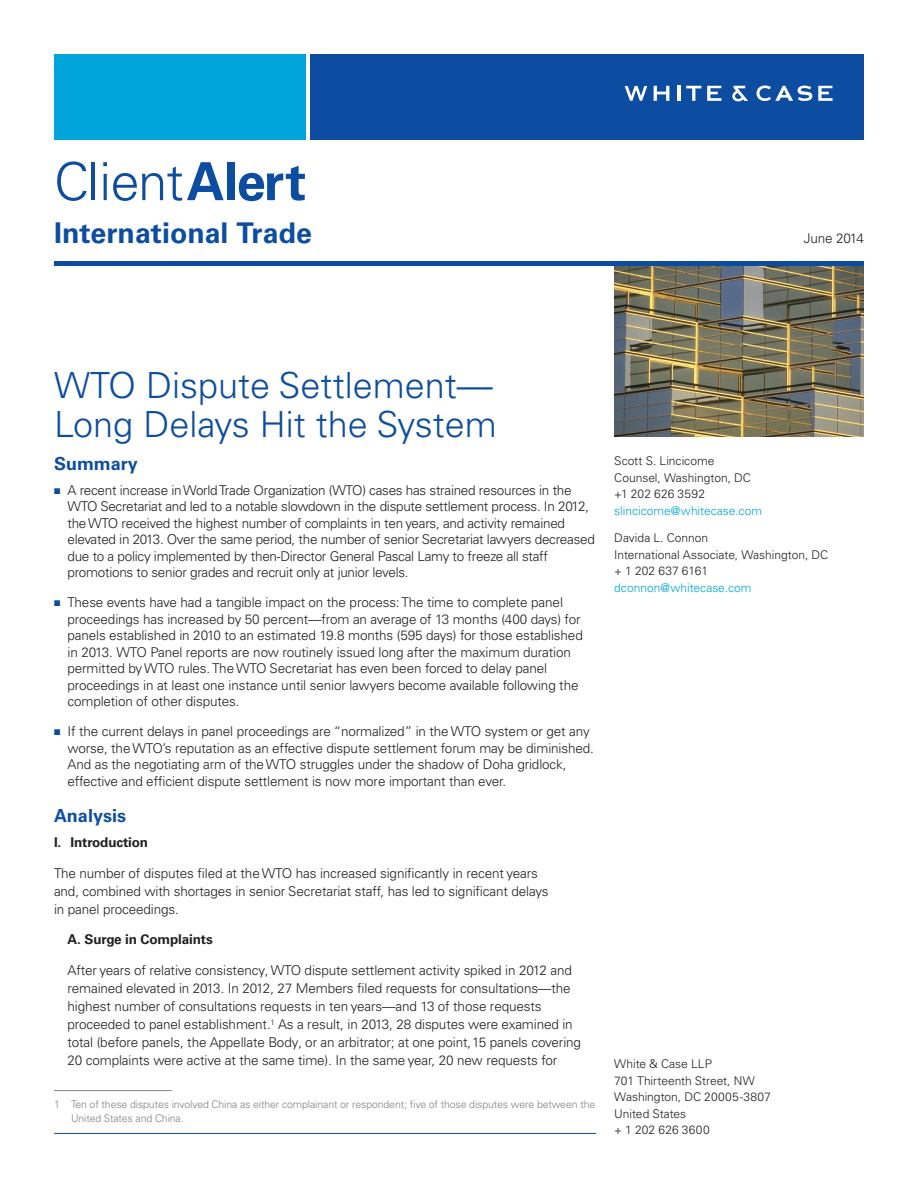
<style>
.page{position:relative;width:918px;height:1188px;background:#fff}
.page>*{position:absolute;margin:0;border:0;box-sizing:border-box;transform-origin:0 0}
.t1{font:300 52.5px "Univers LT Pro 45";letter-spacing:-.02em;color:#0d4da1}
.t2{font:300 36px/39px "Univers LT Pro 45";color:#0d4da1}
.t3{font:700 28.5px "Univers LT Pro 65";color:#0d4da1}
.Heading_Level_2{font:700 18px "Univers LT Pro 65";color:#0d4da1}
.Body_Copy{font:300 13.5px/16.5px "Univers LT Pro 45";letter-spacing:-.01em;color:#231f20}
.t4{font:700 13.5px "Univers LT Pro 65";letter-spacing:-.01em;color:#231f20}
.Side_Column_Text{font:300 12px/16.5px "Univers LT Pro 45";color:#231f20}
.Footnotes_Endnotes{font:300 10.5px/13.5px "Univers LT Pro 45";letter-spacing:-.01em;color:#808285}
.s1{font-family:"Univers LT Pro 65";font-weight:700}
.s2{color:#0d4da1}
.s3{color:#00a6db}
</style>
<div class="page">
<img style="left:614px;top:266px;width:250px;height:170px">
<div style="left:54px;top:54px;width:251px;height:85px;background:#00a6db"></div>
<div style="left:310px;top:54px;width:554px;height:85px;background:#0d4da1"></div>
<hr style="left:54px;top:1133px;width:542px;height:1px;background:#0d4da1">
<div style="left:54px;top:261px;width:810px;height:5px;background:#0d4da1"></div>
<svg style="left:732px;top:86px;width:16px;height:15px"></svg>
<svg style="left:707px;top:86px;width:14px;height:15px"></svg>
<svg style="left:818px;top:86px;width:15px;height:15px"></svg>
<svg style="left:625px;top:86px;width:22px;height:15px"></svg>
<svg style="left:654px;top:86px;width:15px;height:15px"></svg>
<hr style="left:677px;top:86px;width:3px;height:15px;background:#fff">
<svg style="left:686px;top:86px;width:15px;height:15px"></svg>
<svg style="left:757px;top:86px;width:55px;height:15px"></svg>
<hr style="left:54px;top:1090px;width:118px;height:1px;background:#808285">
<p class="t1" style="left:54px;top:150px;width:254px">Client<span class="s1">Alert</span></p>
<p class="t3" style="left:54px;top:216px;width:260px">International Trade</p>
<p class="Body_Copy" style="left:804px;top:230px;width:62px">June 2014</p>
<p class="t2" style="left:54px;top:365px;width:444px">WTO Dispute Settlement—<br>Long Delays Hit the System</p>
<p class="Heading_Level_2" style="left:54px;top:453px;width:86px">Summary</p>
<p class="Body_Copy" style="left:68px;top:482px;width:529px;text-indent:-14px"><span class="s2">■</span> A recent increase in World Trade Organization (WTO) cases has strained resources in the WTO Secretariat and led to a notable slowdown in the dispute settlement process. In 2012, the WTO received the highest number of complaints in ten years, and activity remained elevated in 2013. Over the same period, the number of senior Secretariat lawyers decreased due to a policy implemented by then-Director General Pascal Lamy to freeze all staff promotions to senior grades and recruit only at junior levels.</p>
<p class="Body_Copy" style="left:68px;top:594px;width:517px;text-indent:-14px"><span class="s2">■</span> These events have had a tangible impact on the process: The time to complete panel proceedings has increased by 50 percent—from an average of 13 months (400 days) for panels established in 2010 to an estimated 19.8 months (595 days) for those established in 2013. WTO Panel reports are now routinely issued long after the maximum duration permitted by WTO rules. The WTO Secretariat has even been forced to delay panel proceedings in at least one instance until senior lawyers become available following the completion of other disputes.</p>
<p class="Body_Copy" style="left:68px;top:723px;width:528px;text-indent:-14px"><span class="s2">■</span> If the current delays in panel proceedings are “normalized” in the WTO system or get any worse, the WTO’s reputation as an effective dispute settlement forum may be diminished.<br>And as the negotiating arm of the WTO struggles under the shadow of Doha gridlock, effective and efficient dispute settlement is now more important than ever.</p>
<p class="Heading_Level_2" style="left:54px;top:805px;width:74px">Analysis</p>
<p class="t4" style="left:54px;top:834px;width:96px">I. Introduction</p>
<p class="Body_Copy" style="left:54px;top:864px;width:496px;line-height:18px">The number of disputes filed at the WTO has increased significantly in recent years and, combined with shortages in senior Secretariat staff, has led to significant delays in panel proceedings.</p>
<p class="t4" style="left:68px;top:931px;width:147px">A. Surge in Complaints</p>
<p class="Body_Copy" style="left:68px;top:961px;width:515px;line-height:18px">After years of relative consistency, WTO dispute settlement activity spiked in 2012 and remained elevated in 2013. In 2012, 27 Members filed requests for consultations—the highest number of consultations requests in ten years—and 13 of those requests proceeded to panel establishment.<sup>1</sup> As a result, in 2013, 28 disputes were examined in total (before panels, the Appellate Body, or an arbitrator; at one point, 15 panels covering 20 complaints were active at the same time). In the same year, 20 new requests for</p>
<p class="Footnotes_Endnotes" style="left:71px;top:1098px;width:526px;text-indent:-17px">1 Ten of these disputes involved China as either complainant or respondent; five of those disputes were between the<br>United States and China.</p>
<p class="Side_Column_Text" style="left:614px;top:453px;width:149px">Scott S. Lincicome<br>Counsel, Washington, DC +1 202 626 3592 <span class="s3">slincicome@whitecase.com</span></p>
<p class="Side_Column_Text" style="left:614px;top:530px;width:216px">Davida L. Connon<br>International Associate, Washington, DC + 1 202 637 6161 <span class="s3">dconnon@whitecase.com</span></p>
<p class="Side_Column_Text" style="left:614px;top:1055px;width:158px">White &amp; Case LLP<br>701 Thirteenth Street, NW<br>Washington, DC 20005-3807<br>United States<br>+ 1 202 626 3600</p>
</div>
